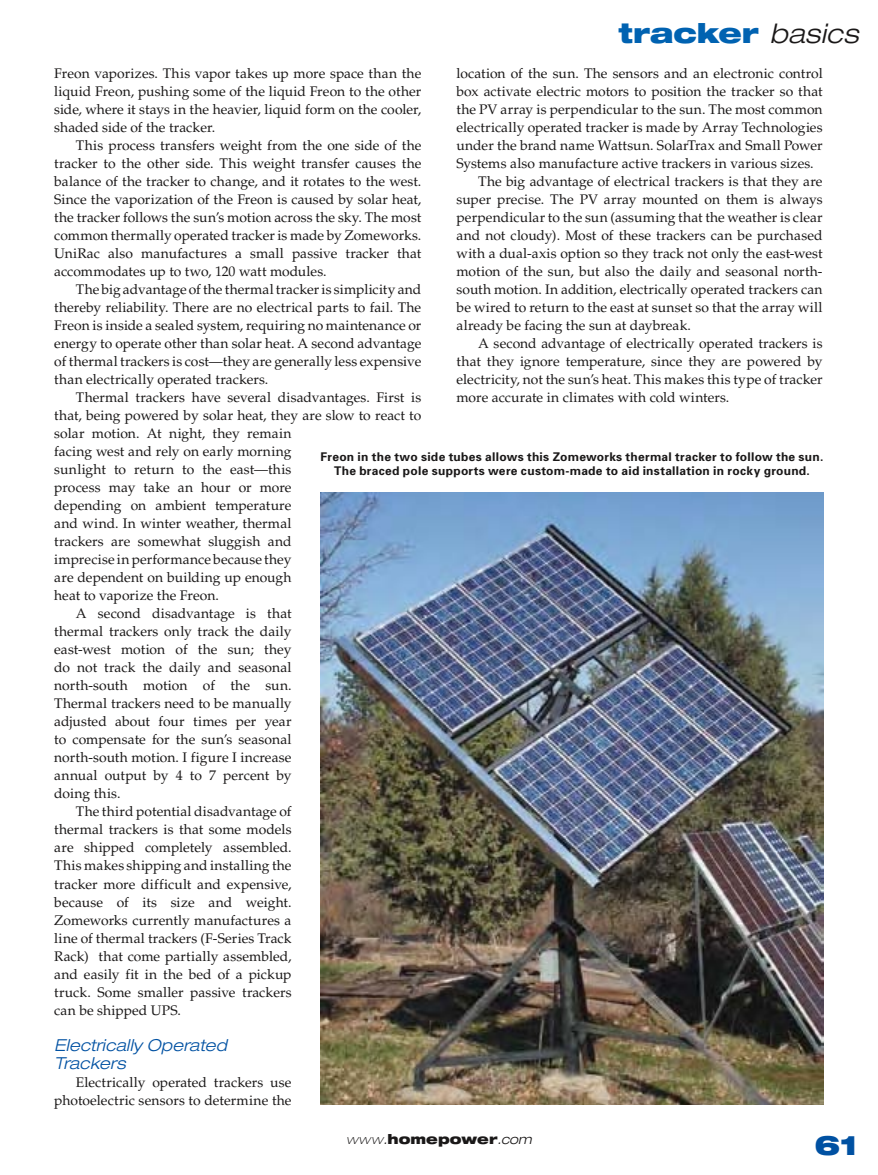
<style>
.page{position:relative;width:878px;height:1175px;background:#fff}
.page>*{position:absolute;margin:0;border:0;box-sizing:border-box;transform-origin:0 0}
.t1{font:900 expanded 27px "Helvetica Neue";letter-spacing:-.005em;color:#0062b1}
.t2{font:900 expanded 27px "Helvetica Neue";color:#0051a2}
.t3{font:italic 300 expanded 16.5px/18px "Helvetica Neue";letter-spacing:.015em;color:#0051a2}
.t4{font:13.8px/18px "Palatino";letter-spacing:.005em;color:#1a1818;text-align:justify}
.t5{font:900 expanded 13.5px "Helvetica Neue";color:#1a1818}
.t6{font:700 12px/14.2px "Univers";letter-spacing:.02em;color:#1a1818;text-align:center}
.s1{font-weight:300;font-style:italic;color:#1a1818}
.s2{font-weight:100;font-style:italic}
.s3{font-weight:300;font-style:italic}
</style>
<div class="page">
<img style="left:320px;top:492px;width:504px;height:612px">
<h1 class="t1" style="left:618px;top:15px;width:241px">tracker <span class="s1">basics</span></h1>
<p class="t4" style="left:456px;top:65px;width:367px">location of the sun. The sensors and an electronic control</p>
<p class="t4" style="left:456px;top:83px;width:367px">box activate electric motors to position the tracker so that</p>
<p class="t4" style="left:456px;top:101px;width:367px">the PV array is perpendicular to the sun. The most common</p>
<p class="t4" style="left:456px;top:119px;width:367px">electrically operated tracker is made by Array Technologies</p>
<p class="t4" style="left:456px;top:137px;width:367px">under the brand name Wattsun. SolarTrax and Small Power</p>
<p class="t4" style="left:456px;top:155px;width:359px">Systems also manufacture active trackers in various sizes.</p>
<p class="t4" style="left:478px;top:173px;width:346px">The big advantage of electrical trackers is that they are</p>
<p class="t4" style="left:456px;top:191px;width:367px">super precise. The PV array mounted on them is always</p>
<p class="t4" style="left:456px;top:209px;width:367px">perpendicular to the sun (assuming that the weather is clear</p>
<p class="t4" style="left:456px;top:227px;width:367px">and not cloudy). Most of these trackers can be purchased</p>
<p class="t4" style="left:456px;top:245px;width:367px">with a dual-axis option so they track not only the east-west</p>
<p class="t4" style="left:456px;top:263px;width:367px">motion of the sun, but also the daily and seasonal north-</p>
<p class="t4" style="left:456px;top:281px;width:367px">south motion. In addition, electrically operated trackers can</p>
<p class="t4" style="left:456px;top:299px;width:367px">be wired to return to the east at sunset so that the array will</p>
<p class="t4" style="left:456px;top:317px;width:236px">already be facing the sun at daybreak.</p>
<p class="t4" style="left:478px;top:335px;width:346px">A second advantage of electrically operated trackers is</p>
<p class="t4" style="left:456px;top:353px;width:367px">that they ignore temperature, since they are powered by</p>
<p class="t4" style="left:456px;top:371px;width:367px">electricity, not the sun’s heat. This makes this type of tracker</p>
<p class="t4" style="left:456px;top:389px;width:274px">more accurate in climates with cold winters.</p>
<p class="t4" style="left:54px;top:65px;width:368px">Freon vaporizes. This vapor takes up more space than the liquid Freon, pushing some of the liquid Freon to the other side, where it stays in the heavier, liquid form on the cooler, shaded side of the tracker.</p>
<p class="t4" style="left:54px;top:137px;width:368px;text-indent:22px">This process transfers weight from the one side of the tracker to the other side. This weight transfer causes the balance of the tracker to change, and it rotates to the west.<br>Since the vaporization of the Freon is caused by solar heat, the tracker follows the sun’s motion across the sky. The most common thermally operated tracker is made by Zomeworks.<br>UniRac also manufactures a small passive tracker that accommodates up to two, 120 watt modules.</p>
<p class="t4" style="left:54px;top:281px;width:368px;text-indent:22px">The big advantage of the thermal tracker is simplicity and thereby reliability. There are no electrical parts to fail. The Freon is inside a sealed system, requiring no maintenance or energy to operate other than solar heat. A second advantage of thermal trackers is cost—they are generally less expensive than electrically operated trackers.</p>
<p class="t4" style="left:76px;top:389px;width:347px">Thermal trackers have several disadvantages. First is</p>
<p class="t4" style="left:54px;top:407px;width:368px">that, being powered by solar heat, they are slow to react to</p>
<p class="t4" style="left:54px;top:425px;width:239px">solar motion. At night, they remain</p>
<p class="t4" style="left:54px;top:443px;width:239px">facing west and rely on early morning</p>
<p class="t4" style="left:54px;top:461px;width:239px">sunlight to return to the east—this</p>
<p class="t4" style="left:54px;top:479px;width:239px">process may take an hour or more</p>
<p class="t4" style="left:54px;top:497px;width:239px">depending on ambient temperature</p>
<p class="t4" style="left:54px;top:515px;width:239px">and wind. In winter weather, thermal</p>
<p class="t4" style="left:54px;top:533px;width:239px">trackers are somewhat sluggish and</p>
<p class="t4" style="left:54px;top:551px;width:239px">imprecise in performance because they</p>
<p class="t4" style="left:54px;top:569px;width:239px">are dependent on building up enough</p>
<p class="t4" style="left:54px;top:587px;width:166px">heat to vaporize the Freon.</p>
<p class="t4" style="left:76px;top:605px;width:217px">A second disadvantage is that</p>
<p class="t4" style="left:54px;top:623px;width:239px">thermal trackers only track the daily</p>
<p class="t4" style="left:54px;top:641px;width:239px">east-west motion of the sun; they</p>
<p class="t4" style="left:54px;top:659px;width:239px">do not track the daily and seasonal</p>
<p class="t4" style="left:54px;top:677px;width:239px">north-south motion of the sun.</p>
<p class="t4" style="left:54px;top:695px;width:239px">Thermal trackers need to be manually</p>
<p class="t4" style="left:54px;top:713px;width:239px">adjusted about four times per year</p>
<p class="t4" style="left:54px;top:731px;width:239px">to compensate for the sun’s seasonal</p>
<p class="t4" style="left:54px;top:749px;width:239px">north-south motion. I figure I increase</p>
<p class="t4" style="left:54px;top:767px;width:239px">annual output by 4 to 7 percent by</p>
<p class="t4" style="left:54px;top:785px;width:68px">doing this.</p>
<p class="t4" style="left:76px;top:803px;width:217px">The third potential disadvantage of</p>
<p class="t4" style="left:54px;top:821px;width:239px">thermal trackers is that some models</p>
<p class="t4" style="left:54px;top:839px;width:239px">are shipped completely assembled.</p>
<p class="t4" style="left:54px;top:857px;width:239px">This makes shipping and installing the</p>
<p class="t4" style="left:54px;top:875px;width:239px">tracker more difficult and expensive,</p>
<p class="t4" style="left:54px;top:893px;width:239px">because of its size and weight.</p>
<p class="t4" style="left:54px;top:911px;width:239px">Zomeworks currently manufactures a</p>
<p class="t4" style="left:54px;top:929px;width:239px">line of thermal trackers (F-Series Track</p>
<p class="t4" style="left:54px;top:947px;width:239px">Rack) that come partially assembled,</p>
<p class="t4" style="left:54px;top:965px;width:239px">and easily fit in the bed of a pickup</p>
<p class="t4" style="left:54px;top:983px;width:239px">truck. Some smaller passive trackers</p>
<p class="t4" style="left:54px;top:1001px;width:128px">can be shipped UPS.</p>
<p class="t3" style="left:54px;top:1035px;width:174px">Electrically Operated<br>Trackers</p>
<p class="t4" style="left:54px;top:1073px;width:239px;text-align:right">Electrically operated trackers use photoelectric sensors to determine the</p>
<p class="t6" style="left:320px;top:449px;width:504px">Freon in the two side tubes allows this Zomeworks thermal tracker to follow the sun.<br>The braced pole supports were custom-made to aid installation in rocky ground.</p>
<p class="t5" style="left:346px;top:1130px;width:187px"><span class="s2">www</span><span class="s3">.</span>homepower<span class="s3">.com</span></p>
<h1 class="t2" style="left:814px;top:1128px;width:45px">61</h1>
</div>
